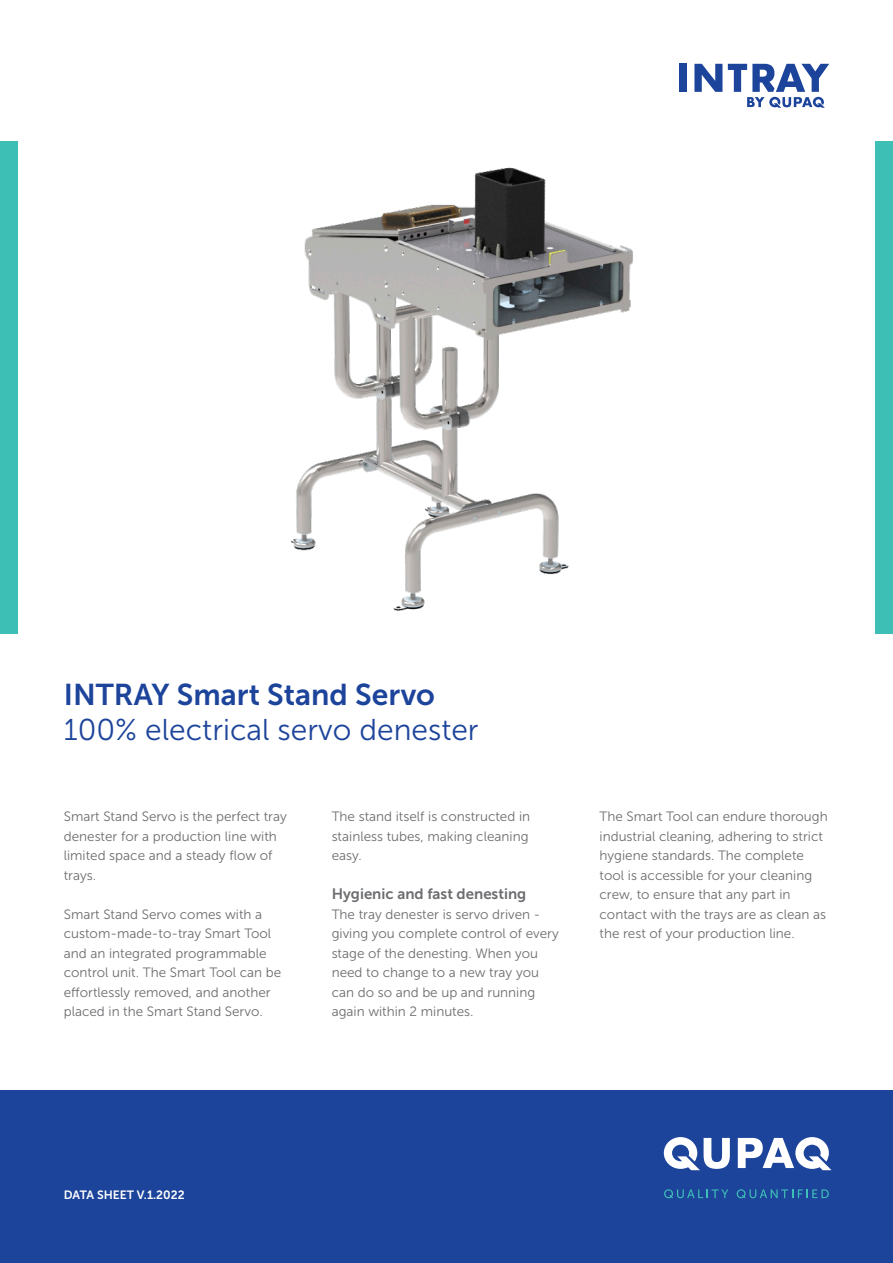
<style>
.page{position:relative;width:893px;height:1263px;background:#fff}
.page>*{position:absolute;margin:0;border:0;box-sizing:border-box;transform-origin:0 0}
.Headline_2_data{font:30px "Museo Sans 300";color:#1d449b}
.Headline_1_data{font:30px "Museo Sans 700";color:#1d449b}
.Body_copy_headline{font:15px "Museo Sans 700";color:#6c6d70}
.Body_copy{font:13.5px/19.5px "Museo Sans 300";color:#6c6d70}
.Tag_headline_data_sh{font:12px "Museo Sans 700";color:#fff}
</style>
<div class="page">
<div style="left:0;top:141px;width:17px;height:493px;background:#3ebfb6"></div>
<div style="left:876px;top:141px;width:17px;height:493px;background:#3ebfb6"></div>
<div style="left:0;top:1090px;width:893px;height:173px;background:#1d449b"></div>
<img style="left:291px;top:167px;width:342px;height:444px">
<svg style="left:664px;top:1137px;width:66px;height:33px"></svg>
<svg style="left:738px;top:1137px;width:93px;height:33px"></svg>
<svg style="left:664px;top:1189px;width:64px;height:9px"></svg>
<svg style="left:737px;top:1189px;width:92px;height:9px"></svg>
<div style="left:679px;top:64px;width:7px;height:28px;background:#1d449b"></div>
<svg style="left:694px;top:64px;width:28px;height:28px"></svg>
<svg style="left:728px;top:64px;width:101px;height:44px"></svg>
<p class="Headline_1_data" style="left:64px;top:678px;width:373px">INTRAY Smart Stand Servo</p>
<p class="Headline_2_data" style="left:64px;top:713px;width:416px">100% electrical servo denester</p>
<p class="Body_copy" style="left:64px;top:807px;width:225px">Smart Stand Servo is the perfect tray denester for a production line with limited space and a steady flow of trays.</p>
<p class="Body_copy" style="left:64px;top:904px;width:219px">Smart Stand Servo comes with a custom-made-to-tray Smart Tool and an integrated programmable control unit. The Smart Tool can be effortlessly removed, and another placed in the Smart Stand Servo.</p>
<p class="Body_copy" style="left:332px;top:807px;width:200px;text-align:justify">The stand itself is constructed in stainless tubes, making cleaning easy.</p>
<p class="Body_copy_headline" style="left:332px;top:886px;width:196px">Hygienic and fast denesting</p>
<p class="Body_copy" style="left:332px;top:904px;width:229px">The tray denester is servo driven - giving you complete control of every stage of the denesting. When you need to change to a new tray you can do so and be up and running again within 2 minutes.</p>
<p class="Body_copy" style="left:600px;top:807px;width:230px">The Smart Tool can endure thorough industrial cleaning, adhering to strict hygiene standards. The complete tool is accessible for your cleaning crew, to ensure that any part in contact with the trays are as clean as the rest of your production line.</p>
<p class="Tag_headline_data_sh" style="left:64px;top:1188px;width:122px">DATA SHEET V.1.2022</p>
</div>
